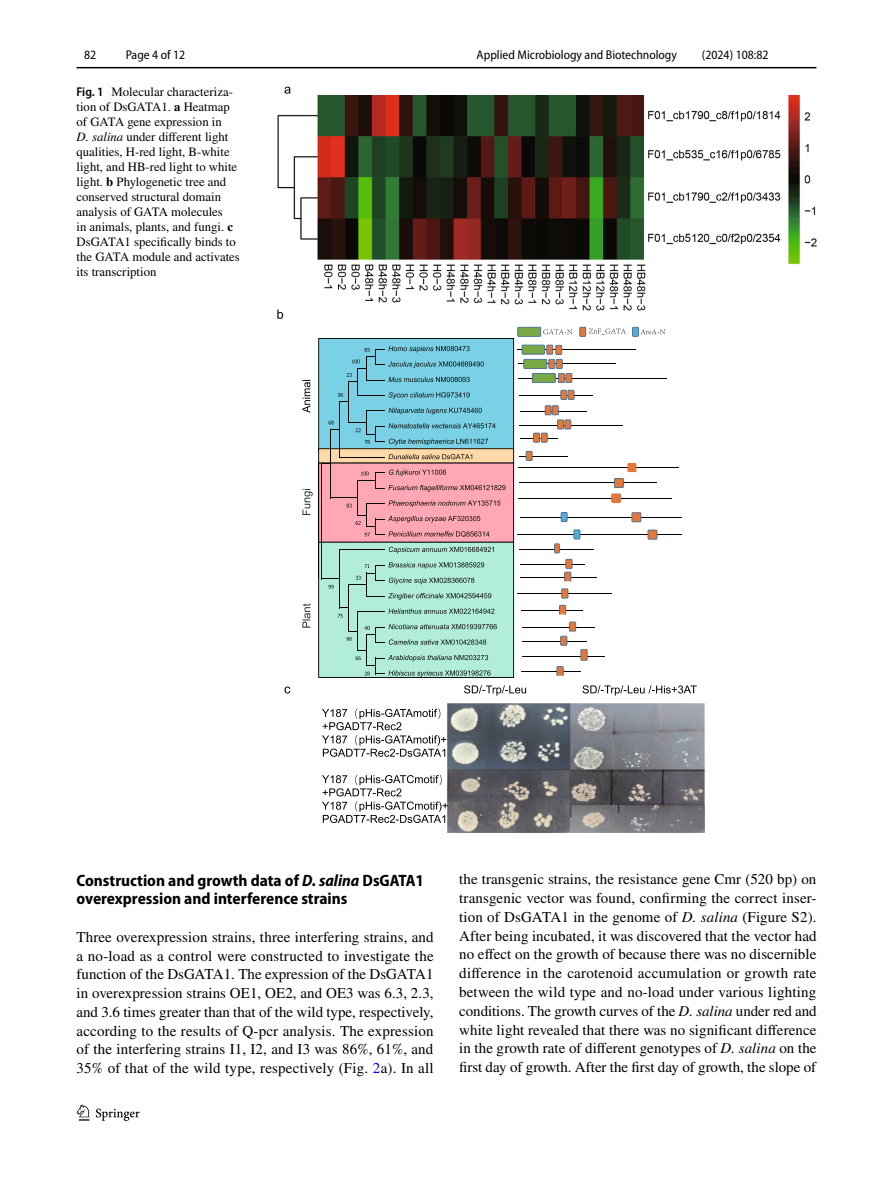
<style>
.page{position:relative;width:893px;height:1187px;background:#fff}
.page>*{position:absolute;margin:0;border:0;box-sizing:border-box;transform-origin:0 0}
.t1{font:700 semi-condensed 16.5px/18.8px "Myriad Pro";color:#000}
.t2{font:15px/18.8px "STIX";letter-spacing:.005em;color:#000;text-align:justify}
.t3{font:12.75px/15px "STIX";color:#000}
.t4{font:semi-condensed 12.75px "Myriad Pro";color:#000}
.s1{font-family:"Myriad Pro";font-weight:600;font-stretch:semi-condensed}
.s2{font-weight:700}
.s3{font-style:italic}
.s4{color:#00f}
</style>
<div class="page">
<hr style="left:77px;top:67px;width:739px;height:1px;background:#000">
<svg style="left:77px;top:1104px;width:12px;height:16px"></svg>
<svg style="left:96px;top:1108px;width:44px;height:12px"></svg>
<img style="left:277px;top:95px;width:539px;height:737px">
<svg style="left:322px;top:708px;width:124px;height:48px"></svg>
<svg style="left:322px;top:774px;width:126px;height:48px"></svg>
<svg style="left:464px;top:685px;width:233px;height:10px"></svg>
<svg style="left:284px;top:87px;width:7px;height:7px"></svg>
<svg style="left:285px;top:686px;width:5px;height:7px"></svg>
<svg style="left:277px;top:309px;width:6px;height:10px"></svg>
<hr style="left:518px;top:378px;width:149px;height:1px;background:#000">
<hr style="left:518px;top:467px;width:160px;height:1px;background:#000">
<hr style="left:518px;top:498px;width:154px;height:1px;background:#000">
<hr style="left:520px;top:517px;width:162px;height:1px;background:#000">
<hr style="left:518px;top:534px;width:164px;height:1px;background:#000">
<svg style="left:302px;top:327px;width:363px;height:351px"></svg>
<p class="t4" style="left:84px;top:48px;width:14px">82</p>
<p class="t4" style="left:126px;top:48px;width:61px">Page 4 of 12</p>
<p class="t4" style="left:477px;top:48px;width:202px">Applied Microbiology and Biotechnology</p>
<p class="t4" style="left:702px;top:48px;width:68px">(2024) 108:82</p>
<p class="t3" style="left:77px;top:85px;width:165px"><span class="s1">Fig. 1</span> Molecular characteriza&shy;tion of DsGATA1. <span class="s2">a</span> Heatmap of GATA gene expression in<br><span class="s3">D. salina</span> under different light qualities, H-red light, B-white light, and HB-red light to white light. <span class="s2">b</span> Phylogenetic tree and conserved structural domain analysis of GATA molecules<br>in animals, plants, and fungi. <span class="s2">c<br></span>DsGATA1 specifically binds to the GATA module and activates its transcription</p>
<p class="t1" style="left:77px;top:870px;width:349px">Construction and growth data of <span class="s3">D. salina</span> DsGATA1 overexpression and interference strains</p>
<p class="t2" style="left:77px;top:928px;width:359px">Three overexpression strains, three interfering strains, and a no-load as a control were constructed to investigate the function of the DsGATA1. The expression of the DsGATA1 in overexpression strains OE1, OE2, and OE3 was 6.3, 2.3, and 3.6 times greater than that of the wild type, respectively, according to the results of Q-pcr analysis. The expression of the interfering strains I1, I2, and I3 was 86%, 61%, and 35% of that of the wild type, respectively (Fig. <span class="s4">2</span>a). In all</p>
<p class="t2" style="left:459px;top:871px;width:359px">the transgenic strains, the resistance gene Cmr (520 bp) on transgenic vector was found, confirming the correct inser&shy;tion of DsGATA1 in the genome of <span class="s3">D. salina</span> (Figure S2).<br>After being incubated, it was discovered that the vector had no effect on the growth of because there was no discernible difference in the carotenoid accumulation or growth rate between the wild type and no-load under various lighting conditions. The growth curves of the <span class="s3">D. salina</span> under red and white light revealed that there was no significant difference in the growth rate of different genotypes of <span class="s3">D. salina</span> on the first day of growth. After the first day of growth, the slope of</p>
</div>
